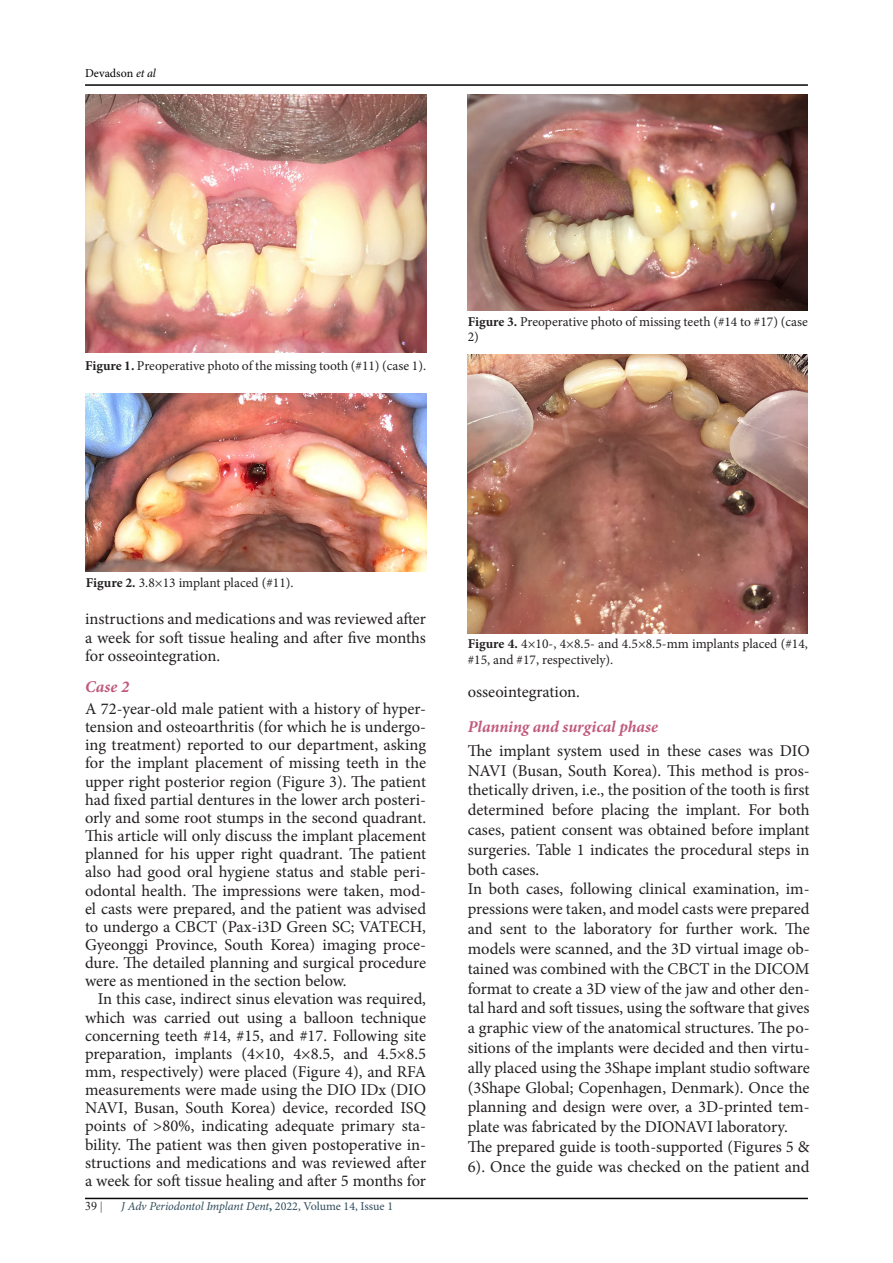
<style>
.page{position:relative;width:893px;height:1263px;background:#fff}
.page>*{position:absolute;margin:0;border:0;box-sizing:border-box;transform-origin:0 0}
.Default{font:16.5px/18.1px "Minion Pro";color:#231f20}
.t1{font:italic 700 16.5px "Minion Pro";letter-spacing:-.005em;color:#c1597d}
.t2{font:13.5px/14.9px "Minion Pro";letter-spacing:-.005em;color:#231f20}
.t3{font:italic 12px "Minion Pro";letter-spacing:-.01em;color:#2e4b5a}
.t4{font:12px "Minion Pro";color:#000}
.t5{font:12px "Times New Roman";color:#231f20}
.s1{font-style:italic}
.s2{font-weight:700}
.s3{font-weight:700;font-style:normal}
.s4{font-style:normal}
</style>
<div class="page">
<hr style="left:85px;top:84px;width:723px;height:2px;background:#040503">
<hr style="left:85px;top:1198px;width:723px;height:1px;background:#08070a">
<img style="left:86px;top:95px;width:340px;height:257px">
<img style="left:86px;top:393px;width:340px;height:179px">
<img style="left:468px;top:95px;width:340px;height:216px">
<img style="left:468px;top:354px;width:340px;height:279px">
<p class="t4" style="left:85px;top:65px;width:72px">Devadson <span class="s1">et al</span></p>
<p class="t2" style="left:85px;top:358px;width:343px"><span class="s2">Figure 1.</span> Preoperative photo of the missing tooth (#11) (case .(1</p>
<p class="t2" style="left:468px;top:314px;width:342px"><span class="s2">Figure 3.</span> Preoperative photo of missing teeth (#14 to #17) (case (2</p>
<p class="t2" style="left:86px;top:575px;width:209px"><span class="s2">Figure 2.</span> 3.8×13 implant placed )#11 .(</p>
<p class="Default" style="left:85px;top:610px;width:343px;text-align:justify">instructions and medications and was reviewed after a week for soft tissue healing and after five months for osseointegration.</p>
<p class="t1" style="left:85px;top:674px;width:46px">Case 2</p>
<p class="Default" style="left:85px;top:700px;width:343px">A 72-year-old male patient with a history of hyper-</p>
<p class="Default" style="left:85px;top:754px;width:343px">for the implant placement of missing teeth in the upper right posterior region (Figure .)3 The patient</p>
<p class="Default" style="left:85px;top:809px;width:343px">orly and some root stumps in the second quadrant.</p>
<p class="Default" style="left:85px;top:718px;width:343px">tension and osteoarthritis (for which he is undergo-</p>
<p class="Default" style="left:85px;top:736px;width:343px">ing treatment) reported to our department, asking</p>
<p class="Default" style="left:85px;top:790px;width:343px">had fixed partial dentures in the lower arch posteri-</p>
<p class="Default" style="left:85px;top:827px;width:343px">This article will only discuss the implant placement planned for his upper right quadrant. The patient</p>
<p class="Default" style="left:85px;top:899px;width:343px">el casts were prepared, and the patient was advised</p>
<p class="Default" style="left:85px;top:863px;width:343px">also had good oral hygiene status and stable peri-</p>
<p class="Default" style="left:85px;top:908px;width:343px;line-height:36.3px">to undergo a CBCT (Pax D3i- Green SC; VATECH, dure. The detailed planning and surgical procedure</p>
<p class="Default" style="left:85px;top:881px;width:343px">odontal health. The impressions were taken, mod-</p>
<p class="Default" style="left:85px;top:926px;width:343px;line-height:36.3px">Gyeonggi Province, South Korea) imaging proce&shy;were as mentioned in the section below.</p>
<p class="Default" style="left:85px;top:990px;width:343px;text-align:right">In this case, indirect sinus elevation was required, which was carried out using a balloon technique concerning teeth #14, #15, and #17. Following site 4.5×8.5</p>
<p class="Default" style="left:175px;top:1044px;width:59px">implants</p>
<p class="Default" style="left:343px;top:1044px;width:26px">and</p>
<p class="Default" style="left:241px;top:1044px;width:44px">( ×4 10,</p>
<p class="Default" style="left:85px;top:1044px;width:343px">preparation,<br>mm, respectively) were placed (Figure ,)4 and RFA measurements were made using the DIO IDx (DIO NAVI, Busan, South Korea) device, recorded ISQ</p>
<p class="Default" style="left:85px;top:1153px;width:343px">structions and medications and was reviewed after</p>
<p class="Default" style="left:293px;top:1044px;width:42px">×4 8.5,</p>
<p class="Default" style="left:85px;top:1117px;width:343px">points of &gt;80%, indicating adequate primary sta-</p>
<p class="Default" style="left:85px;top:1172px;width:342px">a week for soft tissue healing and after 5 months for</p>
<p class="Default" style="left:85px;top:1135px;width:343px">bility. The patient was then given postoperative in-</p>
<p class="t5" style="left:85px;top:1197px;width:19px">39|</p>
<p class="t3" style="left:121px;top:1198px;width:273px">J Adv Periodontol Implant Dent<span class="s3">,</span> <span class="s4">2022, Volume 14, Issue 1</span></p>
<p class="t2" style="left:468px;top:635px;width:342px;line-height:16.2px"><span class="s2">Figure 4.</span> ×4 10-, ×4 8.5- and 4.5×8.5-mm implants placed )#14, #15, and #17, respectively .(</p>
<p class="Default" style="left:468px;top:682px;width:114px">osseointegration.</p>
<p class="t1" style="left:468px;top:715px;width:192px">Planning and surgical phase</p>
<p class="Default" style="left:468px;top:742px;width:343px">The implant system used in these cases was DIO</p>
<p class="Default" style="left:468px;top:781px;width:343px">thetically driven e.i, ., the position of the tooth is first</p>
<p class="Default" style="left:468px;top:761px;width:343px">NAVI (Busan, South Korea .) This method is pros-</p>
<p class="Default" style="left:779px;top:801px;width:32px">both</p>
<p class="Default" style="left:468px;top:800px;width:343px;line-height:19.8px">determined<br>cases, patient consent was obtained before implant surgeries. Table 1 indicates the procedural steps in both cases.</p>
<p class="Default" style="left:468px;top:900px;width:343px">pressions were taken, and model casts were prepared</p>
<p class="Default" style="left:552px;top:801px;width:43px">before</p>
<p class="Default" style="left:601px;top:801px;width:50px">placing</p>
<p class="Default" style="left:657px;top:801px;width:22px">the</p>
<p class="Default" style="left:686px;top:801px;width:56px">implant.</p>
<p class="Default" style="left:748px;top:801px;width:24px">For</p>
<p class="Default" style="left:468px;top:880px;width:343px">In both cases, following clinical examination, im-</p>
<p class="Default" style="left:686px;top:920px;width:125px">further work. The</p>
<p class="Default" style="left:468px;top:920px;width:61px">and sent</p>
<p class="Default" style="left:468px;top:959px;width:343px">tained was combined with the CBCT in the DICOM</p>
<p class="Default" style="left:534px;top:920px;width:43px">to the</p>
<p class="Default" style="left:583px;top:920px;width:96px">laboratory for</p>
<p class="Default" style="left:468px;top:940px;width:343px">models were scanned, and the D3 virtual image ob-</p>
<p class="Default" style="left:468px;top:979px;width:343px">format to create D3a view of the jaw and other den-</p>
<p class="Default" style="left:468px;top:999px;width:343px">tal hard and soft tissues, using the software that gives</p>
<p class="Default" style="left:468px;top:1019px;width:343px">a graphic view of the anatomical structures. The po-</p>
<p class="Default" style="left:468px;top:1039px;width:343px">sitions of the implants were decided and then virtu-</p>
<p class="Default" style="left:468px;top:1058px;width:343px">ally placed using the 3Shape implant studio software</p>
<p class="Default" style="left:468px;top:1078px;width:343px">3( Shape Global; Copenhagen, Denmark .) Once the</p>
<p class="Default" style="left:468px;top:1118px;width:322px">plate was fabricated by the DIONAVI laboratory.</p>
<p class="Default" style="left:468px;top:1098px;width:343px">planning and design were over D3a, -printed tem-</p>
<p class="Default" style="left:468px;top:1137px;width:343px;line-height:19.8px">The prepared guide is tooth-supported (Figures &amp;5<br>.)6 Once the guide was checked on the patient and</p>
</div>
